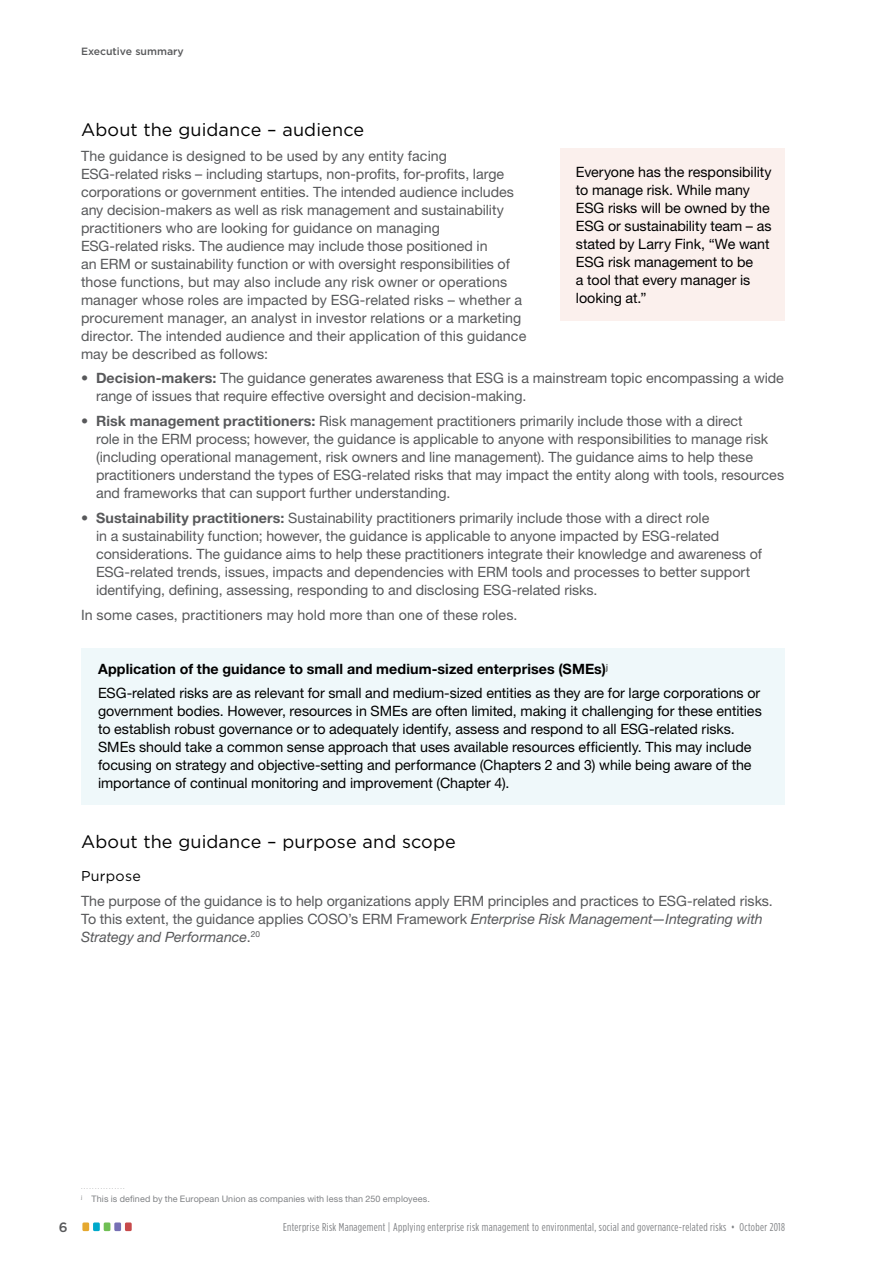
<style>
.page{position:relative;width:893px;height:1263px;background:#fff}
.page>*{position:absolute;margin:0;border:0;box-sizing:border-box;transform-origin:0 0}
.t1{font:18px "Gotham";letter-spacing:.01em;color:#000}
.t2{font:14.25px/18px "Helvetica Neue LT";letter-spacing:-.005em;color:#58595b}
.t3{font:14.25px/18px "Helvetica Neue LT";letter-spacing:-.005em;color:#000}
.t4{font:14.25px "Gotham";letter-spacing:.015em;color:#000}
.t5{font:500 13.5px "Gotham";color:#58595b}
.t6{font:11.4px "Gotham Condensed";letter-spacing:.03em;color:#808285}
.t7{font:500 10.5px "Gotham";color:#58595b}
.t8{font:9px "Helvetica Neue LT";letter-spacing:.01em;color:#808285}
.t9{font:5.25px "Helvetica Neue LT";color:#808285}
.s1{font-weight:700}
.s2{font-style:italic}
</style>
<div class="page">
<div style="left:81px;top:649px;width:704px;height:156px;background:#eff8fa"></div>
<div style="left:560px;top:148px;width:225px;height:173px;background:#fbf0ed"></div>
<div style="left:125px;top:1222px;width:7px;height:9px;background:#c74a4b;border-radius:2px"></div>
<div style="left:114px;top:1222px;width:7px;height:9px;background:#7670b4;border-radius:2px"></div>
<div style="left:104px;top:1222px;width:6px;height:9px;background:#70bf54;border-radius:2px"></div>
<div style="left:93px;top:1222px;width:7px;height:9px;background:#00a9cb;border-radius:2px"></div>
<div style="left:82px;top:1222px;width:7px;height:9px;background:#e5a82f;border-radius:2px"></div>
<p class="t7" style="left:81px;top:44px;width:104px">Executive summary</p>
<p class="t1" style="left:81px;top:118px;width:285px">About the guidance – audience</p>
<p class="t2" style="left:81px;top:146px;width:447px">The guidance is designed to be used by any entity facing ESG-related risks – including startups, non-profits, for-profits, large corporations or government entities. The intended audience includes any decision-makers as well as risk management and sustainability practitioners who are looking for guidance on managing<br>ESG-related risks. The audience may include those positioned in<br>an ERM or sustainability function or with oversight responsibilities of those functions, but may also include any risk owner or operations manager whose roles are impacted by ESG-related risks – whether a procurement manager, an analyst in investor relations or a marketing director. The intended audience and their application of this guidance may be described as follows:</p>
<p class="t2" style="left:96px;top:369px;width:689px;text-indent:-15px"><span class="s1">• Decision-makers:</span> The guidance generates awareness that ESG is a mainstream topic encompassing a wide range of issues that require effective oversight and decision-making.</p>
<p class="t2" style="left:96px;top:412px;width:690px;text-indent:-15px"><span class="s1">• Risk management practitioners:</span> Risk management practitioners primarily include those with a direct<br>role in the ERM process; however, the guidance is applicable to anyone with responsibilities to manage risk (including operational management, risk owners and line management). The guidance aims to help these practitioners understand the types of ESG-related risks that may impact the entity along with tools, resources and frameworks that can support further understanding.</p>
<p class="t2" style="left:96px;top:509px;width:667px;text-indent:-15px"><span class="s1">• Sustainability practitioners:</span> Sustainability practitioners primarily include those with a direct role<br>in a sustainability function; however, the guidance is applicable to anyone impacted by ESG-related considerations. The guidance aims to help these practitioners integrate their knowledge and awareness of ESG-related trends, issues, impacts and dependencies with ERM tools and processes to better support identifying, defining, assessing, responding to and disclosing ESG-related risks.</p>
<p class="t2" style="left:81px;top:605px;width:438px">In some cases, practitioners may hold more than one of these roles.</p>
<p class="t3" style="left:576px;top:163px;width:197px">Everyone has the responsibility to manage risk. While many<br>ESG risks will be owned by the<br>ESG or sustainability team – as stated by Larry Fink, “We want<br>ESG risk management to be<br>a tool that every manager is looking at.”</p>
<p class="t3" style="left:98px;top:657px;width:664px;line-height:24px"><span class="s1">Application of the guidance to small and medium-sized enterprises (SMEs)</span><sup>j<br></sup>ESG-related risks are as relevant for small and medium-sized entities as they are for large corporations or</p>
<p class="t3" style="left:98px;top:702px;width:665px">government bodies. However, resources in SMEs are often limited, making it challenging for these entities to establish robust governance or to adequately identify, assess and respond to all ESG-related risks.<br>SMEs should take a common sense approach that uses available resources efficiently. This may include focusing on strategy and objective-setting and performance (Chapters 2 and 3) while being aware of the importance of continual monitoring and improvement (Chapter 4).</p>
<p class="t1" style="left:81px;top:830px;width:376px">About the guidance – purpose and scope</p>
<p class="t4" style="left:81px;top:867px;width:61px">Purpose</p>
<p class="t2" style="left:81px;top:892px;width:693px">The purpose of the guidance is to help organizations apply ERM principles and practices to ESG-related risks.<br>To this extent, the guidance applies COSO’s ERM Framework <span class="s2">Enterprise Risk Management—Integrating with<br>Strategy and Performance</span>.<sup>20</sup></p>
<p class="t5" style="left:59px;top:1218px;width:10px">6</p>
<p class="t9" style="left:81px;top:1184px;width:45px">. . . . . . . . . . . . . . . .</p>
<p class="t8" style="left:81px;top:1194px;width:350px"><sup>j</sup> This is defined by the European Union as companies with less than 250 employees.</p>
<p class="t6" style="left:283px;top:1220px;width:503px">Enterprise Risk Management | Applying enterprise risk management to environmental, social and governance-related risks • October 2018</p>
</div>
